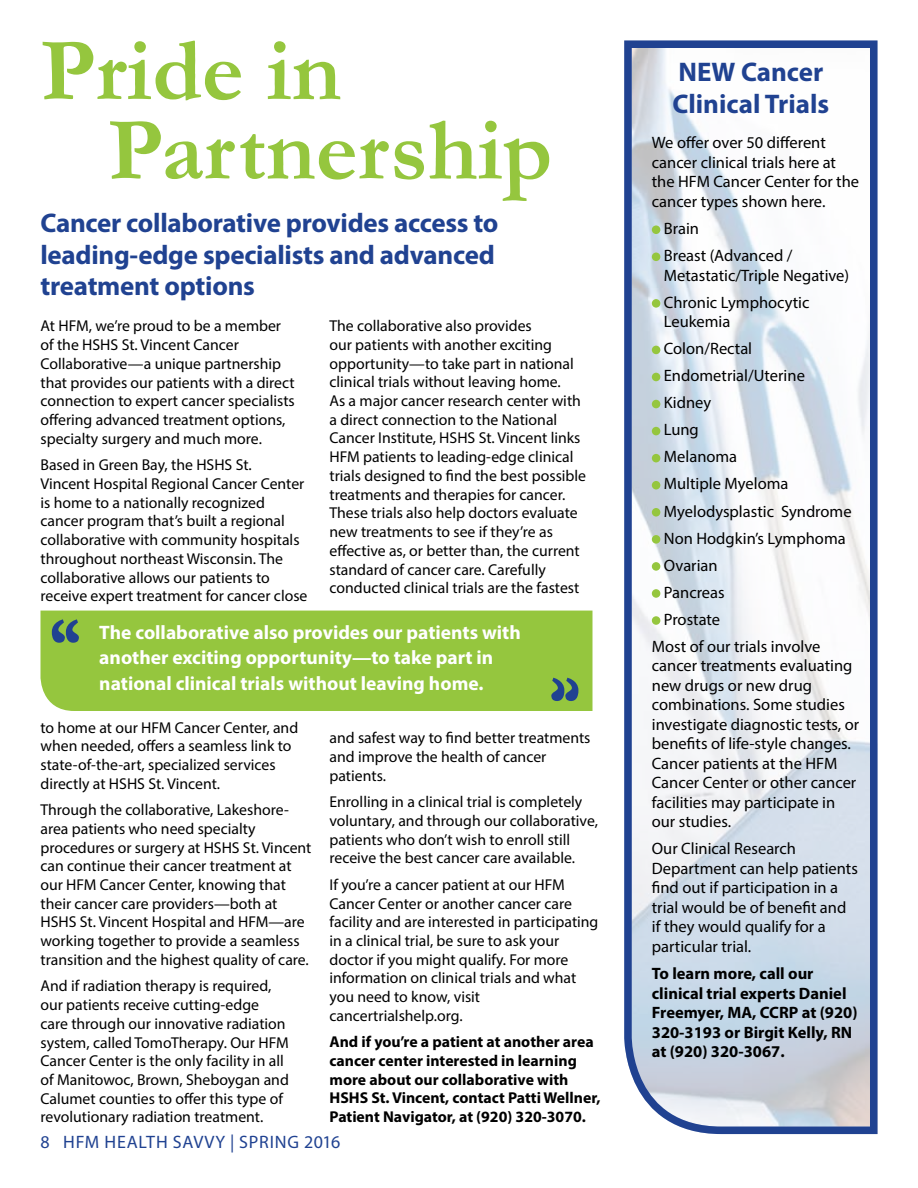
<style>
.page{position:relative;width:918px;height:1188px;background:#fff}
.page>*{position:absolute;margin:0;border:0;box-sizing:border-box;transform-origin:0 0}
.t1{font:700 90px/79.5px "Garamond";color:#95c63e}
.t2{font:700 27px/31.5px "Myriad Pro";letter-spacing:-.01em;color:#204291}
.t3{font:700 19.5px/25.5px "Myriad Pro";color:#fff}
.t4{font:18px "Myriad Pro";letter-spacing:.045em;color:#204291}
.t5{font:16.5px/19.5px "Myriad Pro";color:#000}
.t6{font:700 16.5px/19.5px "Myriad Pro";color:#000}
.t7{font:15.75px/18.8px "Myriad Pro";color:#000}
.t8{font:700 15.75px/18.8px "Myriad Pro";color:#000}
</style>
<div class="page">
<svg style="left:624px;top:40px;width:254px;height:1095px"></svg>
<div style="left:40px;top:611px;width:552px;height:100px;background:#95c63e"></div>
<svg style="left:52px;top:619px;width:27px;height:24px"></svg>
<svg style="left:551px;top:678px;width:28px;height:23px"></svg>
<div style="left:652px;top:225px;width:8px;height:9px;background:#95c63e;border-radius:50%"></div>
<div style="left:652px;top:253px;width:8px;height:8px;background:#95c63e;border-radius:50%"></div>
<div style="left:652px;top:299px;width:8px;height:9px;background:#95c63e;border-radius:50%"></div>
<div style="left:652px;top:346px;width:8px;height:8px;background:#95c63e;border-radius:50%"></div>
<div style="left:652px;top:373px;width:8px;height:8px;background:#95c63e;border-radius:50%"></div>
<div style="left:652px;top:400px;width:8px;height:8px;background:#95c63e;border-radius:50%"></div>
<div style="left:652px;top:427px;width:8px;height:8px;background:#95c63e;border-radius:50%"></div>
<div style="left:652px;top:454px;width:8px;height:8px;background:#95c63e;border-radius:50%"></div>
<div style="left:652px;top:481px;width:8px;height:8px;background:#95c63e;border-radius:50%"></div>
<div style="left:652px;top:508px;width:8px;height:9px;background:#95c63e;border-radius:50%"></div>
<div style="left:652px;top:535px;width:8px;height:9px;background:#95c63e;border-radius:50%"></div>
<div style="left:652px;top:562px;width:8px;height:9px;background:#95c63e;border-radius:50%"></div>
<div style="left:652px;top:589px;width:8px;height:9px;background:#95c63e;border-radius:50%"></div>
<div style="left:652px;top:616px;width:8px;height:9px;background:#95c63e;border-radius:50%"></div>
<h1 class="t1" style="left:108px;top:32px;width:446px;text-indent:-68px">Pride in<br>Partnership</h1>
<h2 class="t2" style="left:40px;top:207px;width:460px">Cancer collaborative provides access to leading-edge specialists and advanced treatment options</h2>
<p class="t7" style="left:40px;top:316px;width:256px">At HFM, we’re proud to be a member of the HSHS St. Vincent Cancer Collaborative—a unique partnership that provides our patients with a direct connection to expert cancer specialists offering advanced treatment options, specialty surgery and much more.</p>
<p class="t7" style="left:40px;top:455px;width:269px">Based in Green Bay, the HSHS St.<br>Vincent Hospital Regional Cancer Center is home to a nationally recognized cancer program that’s built a regional collaborative with community hospitals throughout northeast Wisconsin. The collaborative allows our patients to receive expert treatment for cancer close</p>
<p class="t7" style="left:329px;top:316px;width:258px">The collaborative also provides<br>our patients with another exciting opportunity—to take part in national clinical trials without leaving home.<br>As a major cancer research center with a direct connection to the National Cancer I nstitute, HSHS St. Vincent links HFM patients to leading-edge clinical trials designed to find the best possible treatments and therapies for cancer.<br>These trials also help doctors evaluate new treatments to see if they’re as effective as, or better than, the current standard of cancer care. Carefully conducted clinical trials are the fastest</p>
<p class="t3" style="left:99px;top:619px;width:423px">The collaborative also provides our patients with another exciting opportunity—to take part in national clinical trials without leaving home.</p>
<p class="t7" style="left:40px;top:718px;width:259px">to home at our HFM Cancer Center, and when needed, offers a seamless link to state-of-the-art, specialized services directly at HSHS St. Vincent.</p>
<p class="t7" style="left:40px;top:800px;width:272px">Through the collaborative, Lakeshore&shy;area patients who need specialty procedures or surgery at HSHS St. Vincent can continue their cancer treatment at our HFM Cancer Center, knowing that their cancer care providers—both at HSHS St. Vincent Hospital and HFM—are working together to provide a seamless transition and the highest quality of care.</p>
<p class="t7" style="left:40px;top:976px;width:250px">And if radiation therapy is required, our patients receive cutting-edge care through our innovative radiation system, called TomoTherapy. Our HFM Cancer Center is the only facility in all of Manitowoc, Brown, Sheboygan and Calumet counties to offer this type of revolutionary radiation treatment.</p>
<p class="t7" style="left:329px;top:729px;width:263px">and safest way to find better treatments and improve the health of cancer patients.</p>
<p class="t7" style="left:329px;top:792px;width:270px">Enrolling in a clinical trial is completely voluntary, and through our collaborative, patients who don’t wish to enroll still receive the best cancer care available.</p>
<p class="t7" style="left:329px;top:875px;width:270px">If you’re a cancer patient at our HFM Cancer Center or another cancer care facility and are interested in participating in a clinical trial, be sure to ask your doctor if you might qualify. For more information on clinical trials and what you need to know, visit cancertrialshelp.org.</p>
<p class="t8" style="left:329px;top:1032px;width:272px">And if you’re a patient at another area cancer center interested in learning more about our collaborative with HSHS St. Vincent, contact Patti Wellner, Patient Navigator, at (920) 320-3070.</p>
<p class="t4" style="left:40px;top:1130px;width:302px">8 HFM Health Savvy | Spring 2016</p>
<h2 class="t2" style="left:672px;top:55px;width:158px">NEW Cancer<br>Clinical Trials</h2>
<p class="t5" style="left:652px;top:133px;width:209px">We offer over 50 different cancer clinical trials here at the HFM Cancer Center for the cancer types shown here.</p>
<p class="t5" style="left:664px;top:215px;width:130px;line-height:27px">Brain<br>B reast (Advanced /</p>
<p class="t5" style="left:664px;top:261px;width:187px;line-height:27px">Metastatic/Triple Negative)<br>Chronic Lymphocytic</p>
<p class="t5" style="left:664px;top:312px;width:68px">Leukemia</p>
<p class="t5" style="left:664px;top:339px;width:90px">Colon/Rectal</p>
<p class="t5" style="left:664px;top:366px;width:143px">Endometrial/Uterine</p>
<p class="t5" style="left:664px;top:393px;width:49px">Kidney</p>
<p class="t5" style="left:664px;top:420px;width:37px">Lung</p>
<p class="t5" style="left:664px;top:447px;width:75px">Melanoma</p>
<p class="t5" style="left:664px;top:474px;width:126px">Multiple Myeloma</p>
<p class="t5" style="left:664px;top:501px;width:189px">Myelodysplastic Syndrome</p>
<p class="t5" style="left:664px;top:528px;width:183px">Non Hodgkin’s Lymphoma</p>
<p class="t5" style="left:664px;top:555px;width:55px">Ovarian</p>
<p class="t5" style="left:664px;top:582px;width:62px">Pancreas</p>
<p class="t5" style="left:664px;top:609px;width:58px">Prostate</p>
<p class="t5" style="left:652px;top:636px;width:170px">Most of our trials involve</p>
<p class="t5" style="left:652px;top:656px;width:209px">cancer treatments evaluating new drugs or new drug combinations. Some studies investigate diagnostic tests, or benefits of life-style changes.<br>Cancer patients at the HFM<br>Cancer Center or other cancer facilities may participate in our studies.</p>
<p class="t5" style="left:652px;top:839px;width:208px">Our Clinical Research<br>Department can help patients find out if participation in a trial would be of benefit and if they would qualify for a particular trial.</p>
<p class="t6" style="left:652px;top:963px;width:207px">To learn more, call our clinical trial experts Daniel<br>Freemyer, MA, CCRP at (920)<br>320-3193 or Birgit Kelly, RN at (920) 320-3067.</p>
</div>
